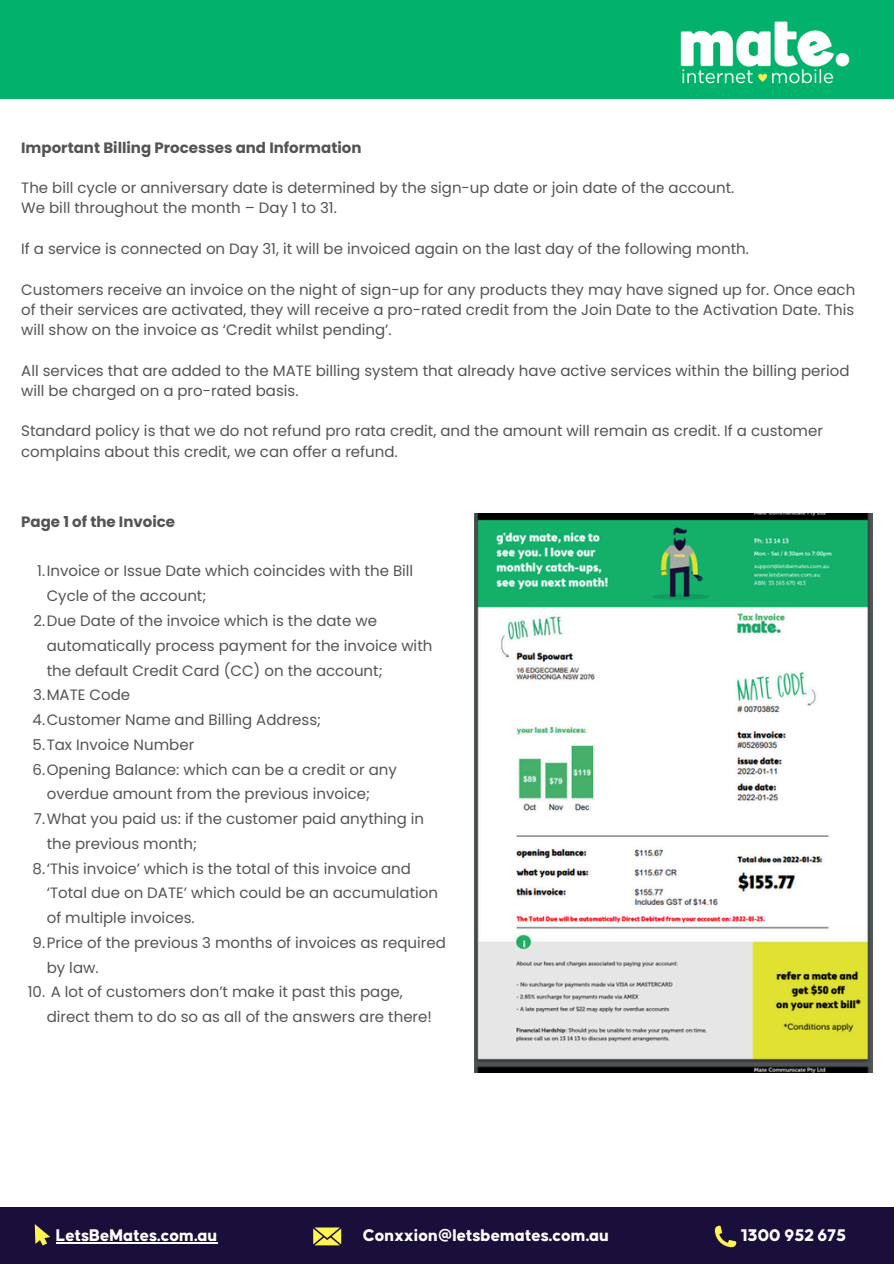
<style>
.page{position:relative;width:894px;height:1264px;background:#fff}
.page>*{position:absolute;margin:0;border:0;box-sizing:border-box;transform-origin:0 0}
.t1{font:800 18px "Causten";color:#fff}
.t2{font:15px/24.8px "Poppins";color:#545454}
.t3{font:700 15px "Poppins";color:#545454}
</style>
<div class="page">
<div style="left:0;top:0;width:893px;height:99px;background:#00b26b"></div>
<img style="left:475px;top:514px;width:397px;height:558px">
<img style="left:680px;top:21px;width:170px;height:63px">
<div style="left:0;top:1207px;width:893px;height:56px;background:#1a0e3b"></div>
<svg style="left:714px;top:1225px;width:22px;height:22px"></svg>
<svg style="left:313px;top:1227px;width:28px;height:18px"></svg>
<svg style="left:35px;top:1224px;width:15px;height:21px"></svg>
<hr style="left:56px;top:1242px;width:161px;height:1px;background:#fff">
<p class="t3" style="left:21px;top:137px;width:342px">Important Billing Processes and Information</p>
<p class="t2" style="left:21px;top:176px;width:714px">The bill cycle or anniversary date is determined by the sign-up date or join date of the account.</p>
<p class="t2" style="left:21px;top:196px;width:317px">We bill throughout the month – Day 1 to 31.</p>
<p class="t2" style="left:21px;top:236px;width:729px">If a service is connected on Day 31, it will be invoiced again on the last day of the following month.</p>
<p class="t2" style="left:21px;top:279px;width:835px;line-height:20.2px;text-align:justify">Customers receive an invoice on the night of sign-up for any products they may have signed up for. Once each of their services are activated, they will receive a pro-rated credit from the Join Date to the Activation Date. This will show on the invoice as ‘Credit whilst pending’.</p>
<p class="t2" style="left:21px;top:360px;width:829px;line-height:20.2px">All services that are added to the MATE billing system that already have active services within the billing period will be charged on a pro-rated basis.</p>
<h2 class="t2" style="left:21px;top:421px;width:803px;line-height:20.2px">Standard policy is that we do not refund pro rata credit, and the amount will remain as credit. If a customer complains about this credit, we can offer a refund.</h2>
<p class="t3" style="left:21px;top:511px;width:155px">Page 1 of the Invoice</p>
<p class="t2" style="left:47px;top:559px;width:368px;text-indent:-9px">1.Invoice or Issue Date which coincides with the Bill<br>Cycle of the account;</p>
<p class="t2" style="left:47px;top:608px;width:387px;text-indent:-13px">2.Due Date of the invoice which is the date we automatically process payment for the invoice with the default Credit Card (CC) on the account;</p>
<p class="t2" style="left:33px;top:682px;width:98px">3.MATE Code</p>
<p class="t2" style="left:33px;top:707px;width:290px">4.Customer Name and Billing Address;</p>
<p class="t2" style="left:33px;top:732px;width:163px">5.Tax Invoice Number</p>
<p class="t2" style="left:47px;top:757px;width:351px;text-indent:-14px">6.Opening Balance: which can be a credit or any overdue amount from the previous invoice;</p>
<p class="t2" style="left:47px;top:806px;width:379px;text-indent:-13px">7.What you paid us: if the customer paid anything in the previous month;</p>
<p class="t2" style="left:47px;top:856px;width:393px;text-indent:-14px">8.‘This invoice’ which is the total of this invoice and ‘Total due on DATE’ which could be an accumulation of multiple invoices.</p>
<p class="t2" style="left:47px;top:930px;width:400px;text-indent:-14px">9.Price of the previous 3 months of invoices as required by law.</p>
<p class="t2" style="left:47px;top:979px;width:386px;text-indent:-19px">10. A lot of customers don’t make it past this page, direct them to do so as all of the answers are there!</p>
<p class="t1" style="left:56px;top:1227px;width:163px">LetsBeMates.com.au</p>
<p class="t1" style="left:363px;top:1227px;width:248px">Conxxion@letsbemates.com.au</p>
<h1 class="t1" style="left:741px;top:1227px;width:107px">1300 952 675</h1>
</div>
